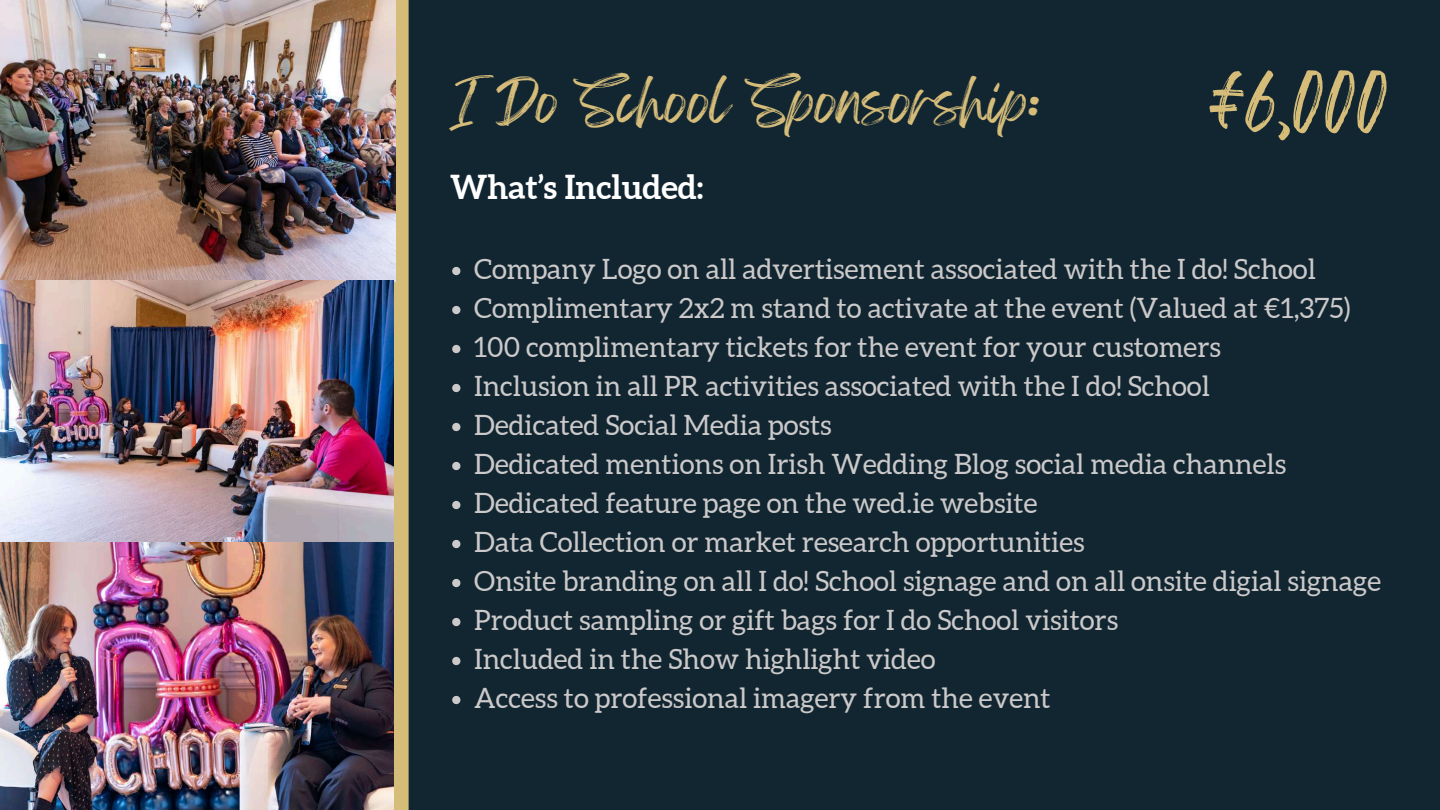
<style>
.page{position:relative;width:1440px;height:810px;background:#122632}
.page>*{position:absolute;margin:0;border:0;box-sizing:border-box;transform-origin:0 0}
.t1{font:65px "Feeling Passionate";color:#d5bc79}
.t2{font:50px "Feeling Passionate";color:#d5bc79}
.t3{font:700 33px "Aleo";color:#fff}
.t4{font:28px/39px "Aleo";color:#cbc9c9}
</style>
<div class="page">
<svg style="left:452px;top:267px;width:8px;height:8px"></svg>
<svg style="left:452px;top:306px;width:8px;height:8px"></svg>
<svg style="left:452px;top:345px;width:8px;height:8px"></svg>
<svg style="left:452px;top:384px;width:8px;height:8px"></svg>
<svg style="left:452px;top:423px;width:8px;height:8px"></svg>
<svg style="left:452px;top:462px;width:8px;height:8px"></svg>
<svg style="left:452px;top:501px;width:8px;height:8px"></svg>
<svg style="left:452px;top:540px;width:8px;height:8px"></svg>
<svg style="left:452px;top:579px;width:8px;height:8px"></svg>
<svg style="left:452px;top:618px;width:8px;height:8px"></svg>
<svg style="left:452px;top:657px;width:8px;height:8px"></svg>
<svg style="left:452px;top:696px;width:8px;height:8px"></svg>
<div style="left:394px;top:0;width:15px;height:810px;background:#d5bc79"></div>
<img style="left:0;top:0;width:395px;height:810px">
<h2 class="t2" style="left:450px;top:61px;width:590px">I Do School Sponsorship:</h2>
<h1 class="t1" style="left:1210px;top:48px;width:181px">€6,000</h1>
<p class="t3" style="left:450px;top:168px;width:255px">What’s Included:</p>
<p class="t4" style="left:474px;top:249px;width:908px">Company Logo on all advertisement associated with the I do! School Complimentary 2x2 m stand to activate at the event (Valued at €1,375)<br>100 complimentary tickets for the event for your customers<br>Inclusion in all PR activities associated with the I do! School<br>Dedicated Social Media posts<br>Dedicated mentions on Irish Wedding Blog social media channels Dedicated feature page on the wed.ie website<br>Data Collection or market research opportunities<br>Onsite branding on all I do! School signage and on all onsite digial signage Product sampling or gift bags for I do School visitors<br>Included in the Show highlight video<br>Access to professional imagery from the event</p>
</div>
